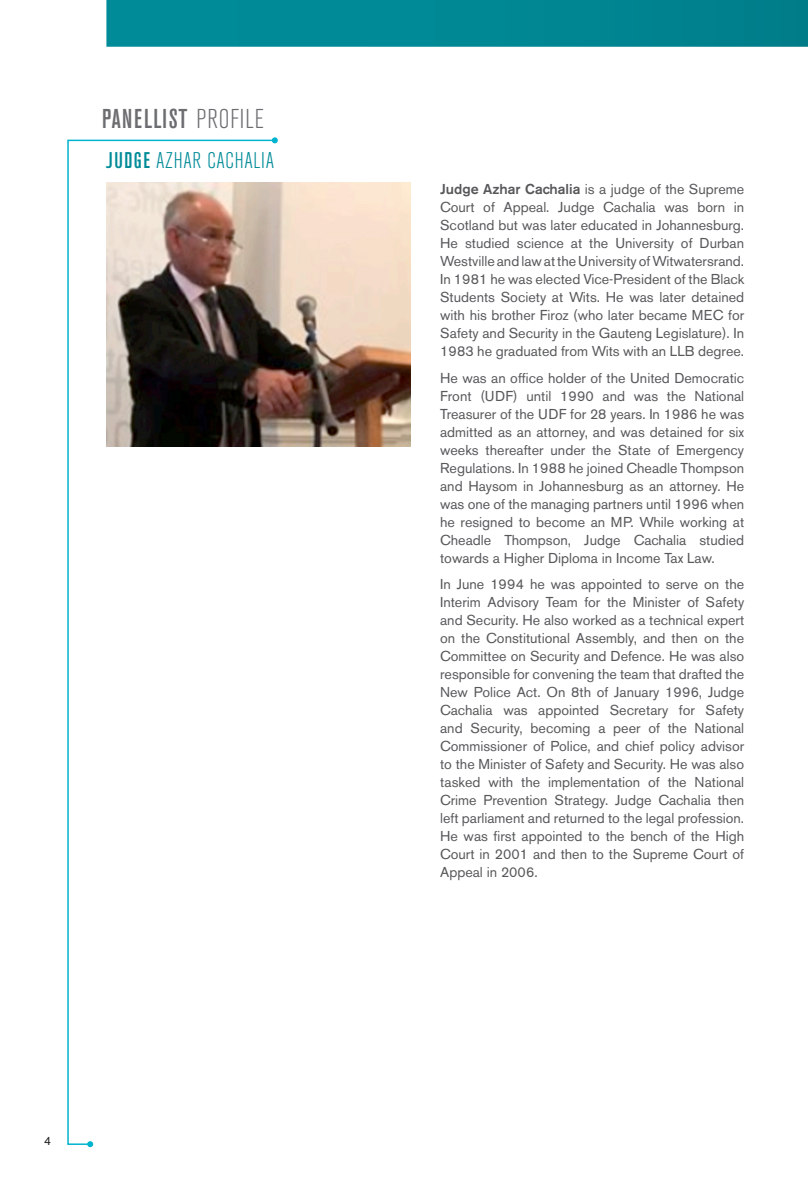
<style>
.page{position:relative;width:808px;height:1191px;background:#fff}
.page>*{position:absolute;margin:0;border:0;box-sizing:border-box;transform-origin:0 0}
.t1{font:500 condensed 27px "Akzidenz Grotesk BE";letter-spacing:.05em;color:#6c6d70}
.t2{font:300 condensed 22.5px "Akzidenz Grotesk BE";letter-spacing:.03em;color:#008b98}
.t3{font:14.25px/18px "Akzidenz Grotesk BE";color:#57585a;text-align:justify}
.t4{font:12px "Akzidenz Grotesk BE";color:#231f20}
.s1{font-weight:300}
.s2{font-weight:500}
</style>
<div class="page">
<svg style="left:106px;top:0;width:702px;height:47px;background:#018794"></svg>
<svg style="left:67px;top:139px;width:209px;height:1006px"></svg>
<svg style="left:272px;top:137px;width:6px;height:6px"></svg>
<svg style="left:87px;top:1141px;width:6px;height:6px"></svg>
<img style="left:106px;top:183px;width:304px;height:263px">
<p class="t1" style="left:102px;top:103px;width:163px">PANELLIST <span class="s1">PROFILE</span></p>
<p class="t2" style="left:106px;top:148px;width:169px"><span class="s2">JUDGE</span> AZHAR CACHALIA</p>
<p class="t4" style="left:44px;top:1133px;width:8px">4</p>
<p class="t3" style="left:440px;top:180px;width:306px"><span class="s2">Judge Azhar Cachalia</span> is a judge of the Supreme Court of Appeal. Judge Cachalia was born in Scotland but was later educated in Johannesburg.<br>He studied science at the University of Durban Westville and law at the University of Witwatersrand.<br>In 1981 he was elected Vice-President of the Black Students Society at Wits. He was later detained with his brother Firoz (who later became MEC for Safety and Security in the Gauteng Legislature). In 1983 he graduated from Wits with an LLB degree.</p>
<p class="t3" style="left:440px;top:369px;width:306px">He was an office holder of the United Democratic Front (UDF) until 1990 and was the National Treasurer of the UDF for 28 years. In 1986 he was admitted as an attorney, and was detained for six weeks thereafter under the State of Emergency Regulations. In 1988 he joined Cheadle Thompson and Haysom in Johannesburg as an attorney. He was one of the managing partners until 1996 when he resigned to become an MP. While working at Cheadle Thompson, Judge Cachalia studied towards a Higher Diploma in Income Tax Law.</p>
<p class="t3" style="left:440px;top:575px;width:306px">In June 1994 he was appointed to serve on the Interim Advisory Team for the Minister of Safety and Security. He also worked as a technical expert on the Constitutional Assembly, and then on the Committee on Security and Defence. He was also responsible for convening the team that drafted the New Police Act. On 8th of January 1996, Judge Cachalia was appointed Secretary for Safety and Security, becoming a peer of the National Commissioner of Police, and chief policy advisor to the Minister of Safety and Security. He was also tasked with the implementation of the National Crime Prevention Strategy. Judge Cachalia then left parliament and returned to the legal profession.<br>He was first appointed to the bench of the High Court in 2001 and then to the Supreme Court of Appeal in 2006.</p>
</div>
